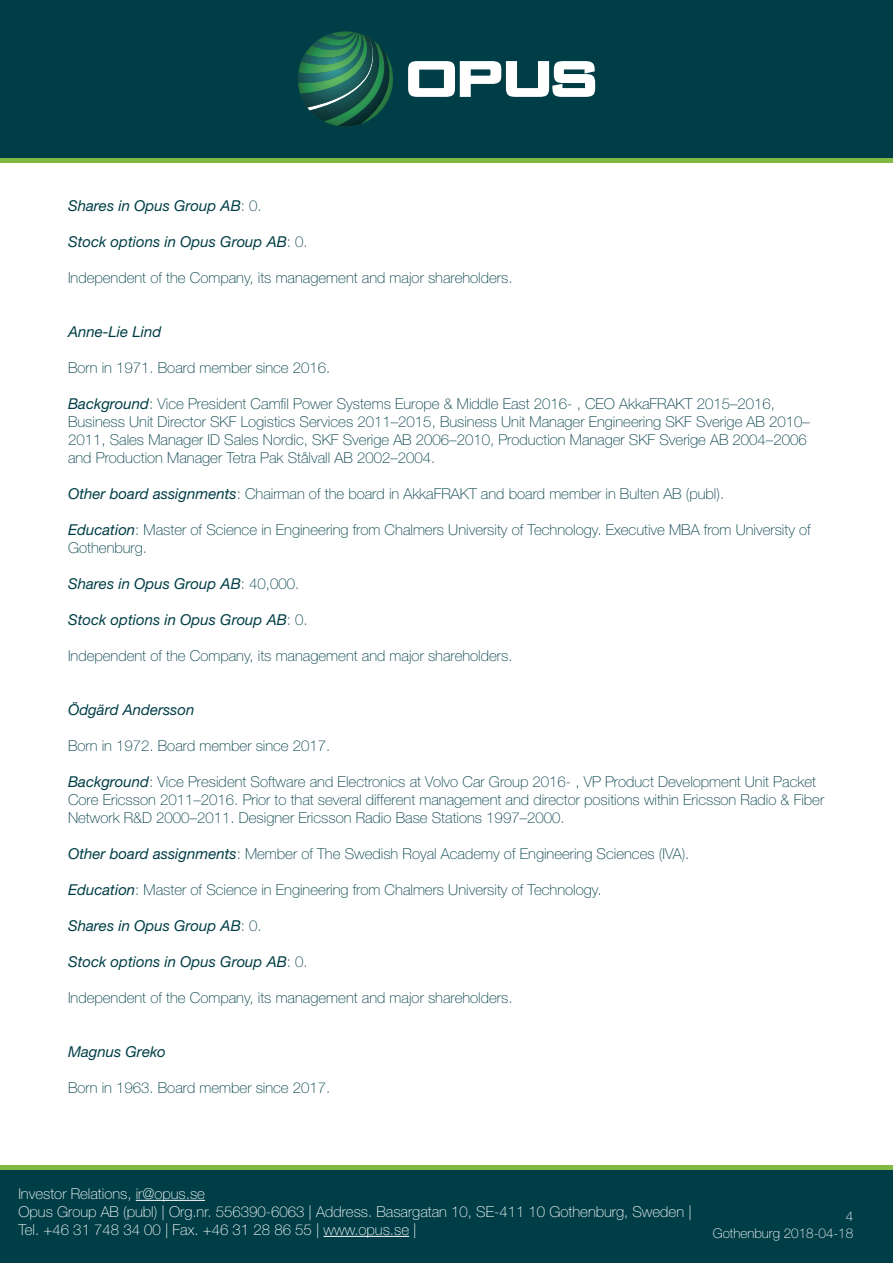
<style>
.page{position:relative;width:893px;height:1263px;background:#fff}
.page>*{position:absolute;margin:0;border:0;box-sizing:border-box;transform-origin:0 0}
.t1{font:100 15px/18px "Helvetica Neue LT Std";color:#003e47}
.t2{font:italic 15px "Helvetica Neue LT Std";color:#003e47}
.t3{font:100 15px/18px "Helvetica Neue LT Std";color:#fff}
.t4{font:100 13.5px/16.2px "Helvetica Neue LT Std";color:#fff;text-align:right}
.s1{font-weight:100;font-style:normal}
.s2{font-weight:400;font-style:italic}
</style>
<div class="page">
<div style="left:0;top:1165px;width:893px;height:98px;background:#003e47"></div>
<div style="left:0;top:0;width:893px;height:158px;background:#003e47"></div>
<hr style="left:136px;top:1200px;width:69px;height:1px;background:#fff">
<hr style="left:324px;top:1236px;width:85px;height:1px;background:#fff">
<hr style="left:0;top:1165px;width:893px;height:4px;background:#82b942">
<hr style="left:0;top:158px;width:893px;height:4px;background:#82b942">
<svg style="left:298px;top:31px;width:95px;height:96px"></svg>
<svg style="left:408px;top:61px;width:187px;height:36px"></svg>
<p class="t2" style="left:68px;top:196px;width:195px">Shares in Opus Group AB<span class="s1">: 0.</span></p>
<p class="t2" style="left:68px;top:232px;width:241px">Stock options in Opus Group AB<span class="s1">: 0.</span></p>
<p class="t1" style="left:68px;top:268px;width:446px">Independent of the Company, its management and major shareholders.</p>
<p class="t2" style="left:68px;top:322px;width:95px">Anne-Lie Lind</p>
<p class="t1" style="left:68px;top:358px;width:264px">Born in 1971. Board member since 2016.</p>
<p class="t1" style="left:68px;top:394px;width:709px"><span class="s2">Background</span>: Vice President Camfil Power Systems Europe &amp; Middle East 2016- , CEO AkkaFRAKT 2015–2016,</p>
<p class="t1" style="left:68px;top:412px;width:743px">Business Unit Director SKF Logistics Services 2011–2015, Business Unit Manager Engineering SKF Sverige AB 2010–<br>2011, Sales Manager ID Sales Nordic, SKF Sverige AB 2006–2010, Production Manager SKF Sverige AB 2004–2006 and Production Manager Tetra Pak Stålvall AB 2002–2004.</p>
<p class="t1" style="left:68px;top:484px;width:658px"><span class="s2">Other board assignments</span>: Chairman of the board in AkkaFRAKT and board member in Bulten AB (publ).</p>
<p class="t1" style="left:68px;top:520px;width:744px"><span class="s2">Education</span>: Master of Science in Engineering from Chalmers University of Technology. Executive MBA from University of<br>Gothenburg.</p>
<p class="t2" style="left:68px;top:574px;width:233px">Shares in Opus Group AB<span class="s1">: 40,000.</span></p>
<p class="t2" style="left:68px;top:610px;width:241px">Stock options in Opus Group AB<span class="s1">: 0.</span></p>
<p class="t1" style="left:68px;top:646px;width:446px">Independent of the Company, its management and major shareholders.</p>
<p class="t2" style="left:68px;top:700px;width:128px">Ödgärd Andersson</p>
<p class="t1" style="left:68px;top:736px;width:264px">Born in 1972. Board member since 2017.</p>
<p class="t1" style="left:68px;top:772px;width:758px"><span class="s2">Background</span>: Vice President Software and Electronics at Volvo Car Group 2016- , VP Product Development Unit Packet<br>Core Ericsson 2011–2016. Prior to that several different management and director positions within Ericsson Radio &amp; Fiber<br>Network R&amp;D 2000–2011. Designer Ericsson Radio Base Stations 1997–2000.</p>
<p class="t1" style="left:68px;top:844px;width:623px"><span class="s2">Other board assignments</span>: Member of The Swedish Royal Academy of Engineering Sciences (IVA).</p>
<p class="t1" style="left:68px;top:880px;width:535px"><span class="s2">Education</span>: Master of Science in Engineering from Chalmers University of Technology.</p>
<p class="t2" style="left:68px;top:916px;width:195px">Shares in Opus Group AB<span class="s1">: 0.</span></p>
<p class="t2" style="left:68px;top:952px;width:241px">Stock options in Opus Group AB<span class="s1">: 0.</span></p>
<p class="t1" style="left:68px;top:988px;width:446px">Independent of the Company, its management and major shareholders.</p>
<p class="t2" style="left:68px;top:1042px;width:99px">Magnus Greko</p>
<p class="t1" style="left:68px;top:1078px;width:264px">Born in 1963. Board member since 2017.</p>
<p class="t3" style="left:18px;top:1184px;width:675px">Investor Relations, ir@opus.se<br>Opus Group AB (publ) | Org.nr. 556390-6063 | Address. Basargatan 10, SE-411 10 Gothenburg, Sweden |<br>Tel. +46 31 748 34 00 | Fax. +46 31 28 86 55 | www.opus.se |</p>
<p class="t4" style="left:713px;top:1208px;width:142px">4<br>Gothenburg 2018-04-18</p>
</div>
